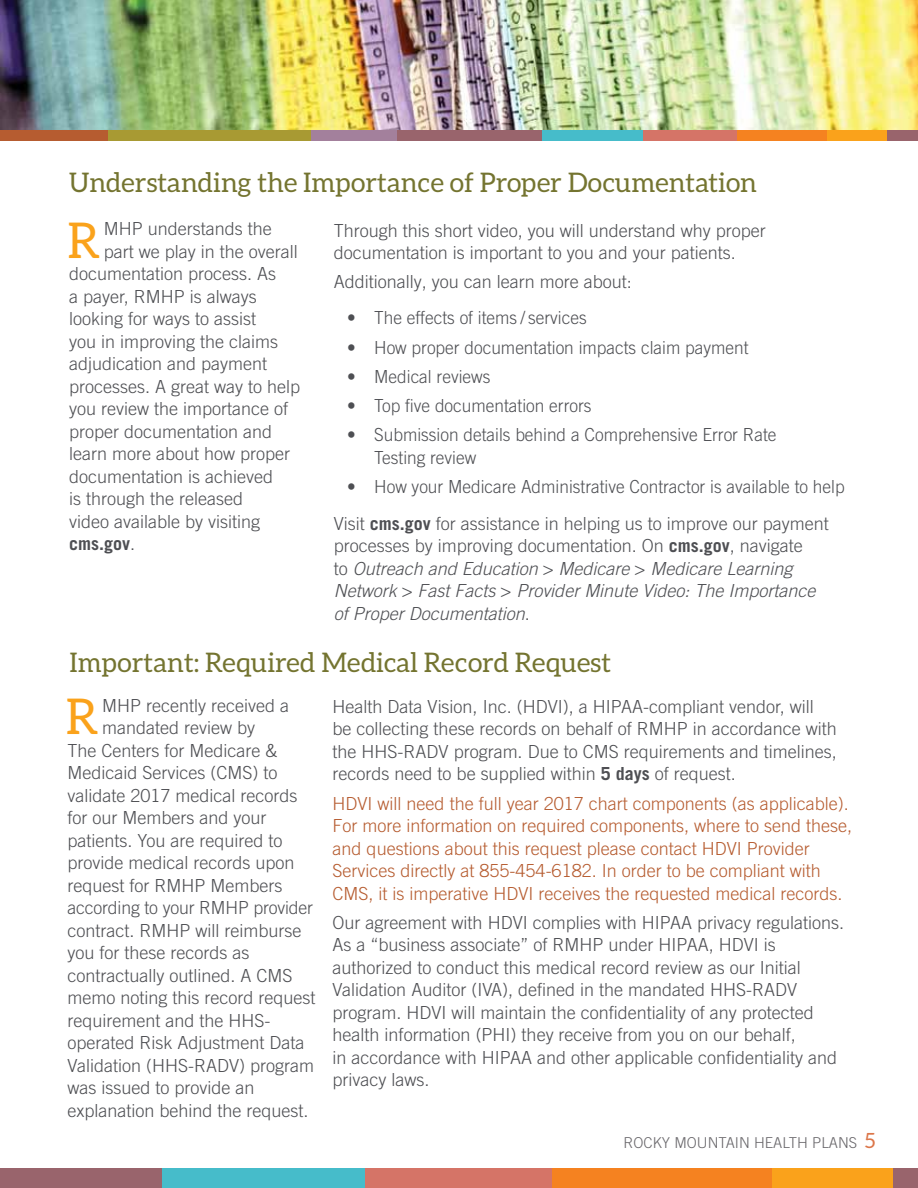
<style>
.page{position:relative;width:918px;height:1188px;background:#fff}
.page>*{position:absolute;margin:0;border:0;box-sizing:border-box;transform-origin:0 0}
.t1{font:49.35px "Aleo";color:#faa21b}
.t2{font:27px "Aleo";color:#747430}
.t3{font:300 18px/22.5px "Trade Gothic LT Pro";color:#4e4f53}
.t4{font:300 18px/22.5px "Trade Gothic LT Pro";color:#4e4f53;scale:.96 1}
.t5{font:300 18px/22.5px "Trade Gothic LT Pro";color:#b65c30}
.t6{font:italic 300 18px/22.5px "Trade Gothic LT Pro";color:#4e4f53}
.t7{font:700 18px "Trade Gothic LT Pro";color:#4e4f53}
.t8{font:300 15px "Trade Gothic LT Pro";color:#68666a}
.s1{font-weight:700}
.s2{font-style:normal}
.s3{font-weight:700;font-style:normal}
.s4{font-weight:300}
.s5{font-family:"Aleo";font-weight:400;font-size:21px;color:#dc7649}
</style>
<div class="page">
<div style="left:870px;top:1168px;width:48px;height:20px;background:#99646c"></div>
<div style="left:0;top:1168px;width:165px;height:20px;background:#99646c"></div>
<div style="left:162px;top:1168px;width:207px;height:20px;background:#46bcca"></div>
<div style="left:366px;top:1168px;width:189px;height:20px;background:#d57467"></div>
<div style="left:552px;top:1168px;width:224px;height:20px;background:#f58220"></div>
<div style="left:772px;top:1168px;width:121px;height:20px;background:#faa21b"></div>
<img style="left:1px;top:0;width:917px;height:131px">
<div style="left:104px;top:131px;width:209px;height:10px;background:#a89a33"></div>
<div style="left:311px;top:131px;width:88px;height:10px;background:#a3809c"></div>
<div style="left:397px;top:131px;width:146px;height:10px;background:#99646c"></div>
<div style="left:542px;top:131px;width:103px;height:10px;background:#46bcca"></div>
<div style="left:644px;top:131px;width:95px;height:10px;background:#d57467"></div>
<div style="left:737px;top:131px;width:113px;height:10px;background:#f58220"></div>
<div style="left:827px;top:131px;width:82px;height:10px;background:#faa21b"></div>
<div style="left:887px;top:131px;width:31px;height:10px;background:#99646c"></div>
<div style="left:0;top:131px;width:108px;height:10px;background:#b65c30"></div>
<h2 class="t2" style="left:69px;top:168px;width:690px">Understanding the Importance of Proper Documentation</h2>
<h1 class="t1" style="left:67px;top:213px;width:35px">R</h1>
<p class="t3" style="left:104px;top:218px;width:170px">MHP understands the</p>
<p class="t3" style="left:334px;top:219px;width:434px">Through this short video, you will understand why proper documentation is important to you and your patients.</p>
<p class="t3" style="left:334px;top:271px;width:300px">Additionally, you can learn more about:</p>
<p class="t4" style="left:347px;top:307px;width:251px">• The effects of items / services</p>
<p class="t4" style="left:347px;top:336px;width:420px">• How proper documentation impacts claim payment</p>
<p class="t4" style="left:347px;top:365px;width:151px">• Medical reviews</p>
<p class="t4" style="left:347px;top:394px;width:256px">• Top five documentation errors</p>
<p class="t4" style="left:374px;top:424px;width:421px;text-indent:-27px">• Submission details behind a Comprehensive Error Rate<br>Testing review</p>
<p class="t4" style="left:334px;top:468px;width:534px;line-height:36.8px;text-indent:14px">• How your Medicare Administrative Contractor is available to help<br>Visit <span class="s1">cms.gov</span> for assistance in helping us to improve our payment</p>
<p class="t6" style="left:334px;top:535px;width:483px"><span class="s2">processes by improving documentation. On</span> <span class="s3">cms.gov</span><span class="s2">, navigate to</span> Outreach and Education <span class="s2">&gt;</span> Medicare <span class="s2">&gt;</span> Medicare Learning Network <span class="s2">&gt;</span> Fast Facts <span class="s2">&gt;</span> Provider Minute Video: The Importance of Proper Documentation<span class="s2">.</span></p>
<p class="t3" style="left:104px;top:240px;width:196px">part we play in the overall</p>
<p class="t3" style="left:69px;top:263px;width:209px">documentation process. As</p>
<p class="t3" style="left:69px;top:285px;width:189px">a payer, RMHP is always</p>
<p class="t3" style="left:69px;top:308px;width:188px">looking for ways to assist</p>
<p class="t3" style="left:69px;top:330px;width:210px">you in improving the claims</p>
<p class="t3" style="left:69px;top:353px;width:200px">adjudication and payment</p>
<p class="t3" style="left:69px;top:375px;width:233px">processes. A great way to help</p>
<p class="t3" style="left:69px;top:398px;width:221px">you review the importance of</p>
<p class="t3" style="left:69px;top:420px;width:205px">proper documentation and</p>
<p class="t3" style="left:69px;top:443px;width:223px">learn more about how proper</p>
<p class="t3" style="left:69px;top:465px;width:206px">documentation is achieved</p>
<p class="t3" style="left:69px;top:488px;width:176px">is through the released</p>
<p class="t3" style="left:69px;top:510px;width:192px">video available by visiting</p>
<p class="t7" style="left:69px;top:533px;width:67px">cms.gov<span class="s4">.</span></p>
<h2 class="t2" style="left:70px;top:647px;width:543px">Important: Required Medical Record Request</h2>
<p class="t3" style="left:333px;top:695px;width:506px">Health Data Vision, Inc. (HDVI), a HIPAA-compliant vendor, will be collecting these records on behalf of RMHP in accordance with the HHS-RADV program. Due to CMS requirements and timelines, records need to be supplied within <span class="s1">5 days</span> of request.</p>
<p class="t5" style="left:333px;top:792px;width:521px">HDVI will need the full year 2017 chart components (as applicable).<br>For more information on required components, where to send these, and questions about this request please contact HDVI Provider Services directly at 855-454-6182. In order to be compliant with CMS, it is imperative HDVI receives the requested medical records.</p>
<p class="t3" style="left:333px;top:911px;width:513px">Our agreement with HDVI complies with HIPAA privacy regulations.<br>As a “business associate” of RMHP under HIPAA, HDVI is authorized to conduct this medical record review as our Initial Validation Auditor (IVA), defined in the mandated HHS-RADV program. HDVI will maintain the confidentiality of any protected health information (PHI) they receive from you on our behalf,<br>in accordance with HIPAA and other applicable confidentiality and privacy laws.</p>
<h1 class="t1" style="left:66px;top:689px;width:35px">R</h1>
<p class="t3" style="left:102px;top:694px;width:188px">MHP recently received a</p>
<p class="t3" style="left:102px;top:716px;width:155px">mandated review by</p>
<p class="t3" style="left:67px;top:739px;width:212px">The Centers for Medicare &amp;</p>
<p class="t3" style="left:67px;top:761px;width:211px">Medicaid Services (CMS) to</p>
<p class="t3" style="left:67px;top:784px;width:232px">validate 2017 medical records</p>
<p class="t3" style="left:67px;top:806px;width:201px">for our Members and your</p>
<p class="t3" style="left:67px;top:829px;width:217px">patients. You are required to</p>
<p class="t3" style="left:67px;top:851px;width:229px">provide medical records upon</p>
<p class="t3" style="left:67px;top:874px;width:216px">request for RMHP Members</p>
<p class="t3" style="left:68px;top:896px;width:247px">according to your RMHP provider</p>
<p class="t3" style="left:68px;top:919px;width:235px">contract. RMHP will reimburse</p>
<p class="t3" style="left:68px;top:941px;width:183px">you for these records as</p>
<p class="t3" style="left:68px;top:964px;width:227px">contractually outlined. A CMS</p>
<p class="t3" style="left:68px;top:986px;width:250px">memo noting this record request</p>
<p class="t3" style="left:68px;top:1009px;width:205px">requirement and the HHS-</p>
<p class="t3" style="left:68px;top:1031px;width:239px">operated Risk Adjustment Data</p>
<p class="t3" style="left:68px;top:1054px;width:248px">Validation (HHS-RADV) program</p>
<p class="t3" style="left:68px;top:1076px;width:189px">was issued to provide an</p>
<p class="t3" style="left:68px;top:1099px;width:243px">explanation behind the request.</p>
<p class="t8" style="left:624px;top:1133px;width:253px">ROCKY MOUNTAIN HEALTH PLANS <span class="s5">5</span></p>
</div>
